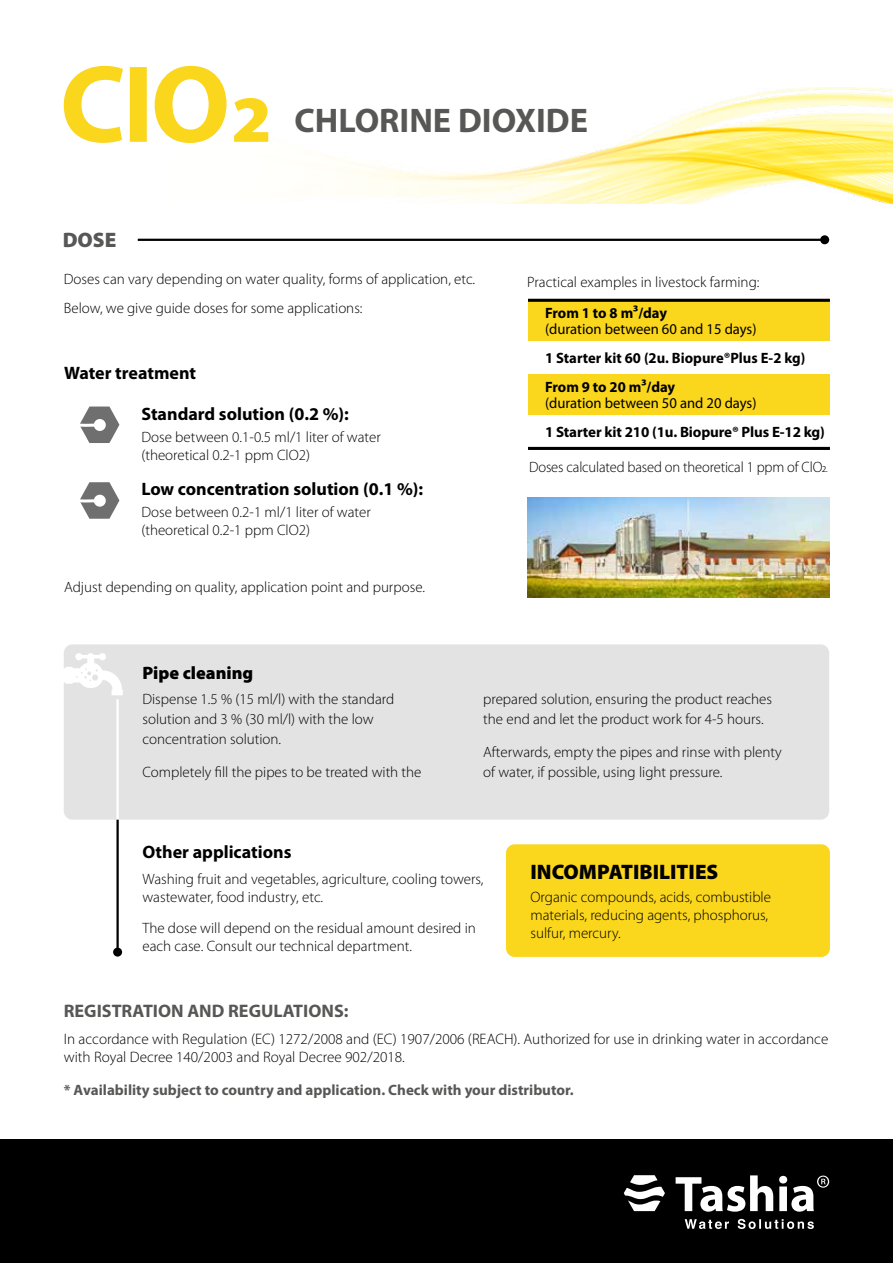
<style>
.page{position:relative;width:893px;height:1263px;background:#fff}
.page>*{position:absolute;margin:0;border:0;box-sizing:border-box;transform-origin:0 0}
.t1{font:700 34.2px "Myriad Pro";color:#575756}
.t2{font:900 21px "Myriad Pro";color:#000}
.t3{font:900 21px "Myriad Pro";color:#575756}
.t4{font:700 18.15px "Myriad Pro";color:#575756}
.t5{font:700 18px "Myriad Pro";color:#000}
.t6{font:900 18px "Myriad Pro";color:#000}
.t7{font:300 15.15px/18.1px "Myriad Pro";color:#000}
.t8{font:300 15px/18px "Myriad Pro";color:#000}
.t9{font:700 15px/28.8px "Myriad Pro";letter-spacing:-.005em;color:#000}
.t10{font:700 15px "Myriad Pro";color:#575756}
.t11{font:15px "Myriad Pro";color:#000}
</style>
<div class="page">
<div style="left:0;top:1140px;width:893px;height:123px;background:#000"></div>
<img style="left:268px;top:87px;width:625px;height:116px">
<svg style="left:64px;top:66px;width:204px;height:77px"></svg>
<svg style="left:685px;top:1219px;width:129px;height:10px"></svg>
<svg style="left:676px;top:1175px;width:153px;height:37px"></svg>
<svg style="left:624px;top:1175px;width:41px;height:36px"></svg>
<div style="left:64px;top:644px;width:765px;height:176px;background:#e3e3e3;border-radius:9px"></div>
<svg style="left:64px;top:653px;width:59px;height:167px"></svg>
<hr style="left:116px;top:699px;width:3px;height:121px;background:#fff">
<hr style="left:116px;top:820px;width:3px;height:132px;background:#000">
<div style="left:113px;top:947px;width:9px;height:9px;background:#000;border-radius:50%"></div>
<div style="left:506px;top:844px;width:324px;height:113px;background:#fad61c;border-radius:9px"></div>
<svg style="left:80px;top:406px;width:39px;height:37px"></svg>
<div style="left:94px;top:419px;width:12px;height:12px;background:#fff;border-radius:50%"></div>
<svg style="left:80px;top:482px;width:39px;height:37px"></svg>
<div style="left:94px;top:495px;width:12px;height:12px;background:#fff;border-radius:50%"></div>
<hr style="left:138px;top:239px;width:687px;height:2px;background:#000">
<div style="left:820px;top:235px;width:9px;height:9px;background:#000;border-radius:50%"></div>
<div style="left:528px;top:300px;width:302px;height:40px;background:#fad61c"></div>
<div style="left:528px;top:374px;width:302px;height:40px;background:#fad61c"></div>
<hr style="left:528px;top:299px;width:302px;height:3px;background:#000">
<hr style="left:528px;top:447px;width:302px;height:3px;background:#000">
<img style="left:528px;top:497px;width:301px;height:100px">
<h2 class="t3" style="left:63px;top:226px;width:55px">DOSE</h2>
<h1 class="t1" style="left:295px;top:101px;width:295px">CHLORINE DIOXIDE</h1>
<p class="t8" style="left:64px;top:265px;width:413px;line-height:28.8px">Doses can vary depending on water quality, forms of application, etc.<br>Below, we give guide doses for some applications:</p>
<p class="t5" style="left:64px;top:363px;width:133px">Water treatment</p>
<p class="t5" style="left:141px;top:404px;width:209px">Standard solution (0.2 %):</p>
<p class="t8" style="left:141px;top:428px;width:241px">Dose between 0.1-0.5 ml/1 liter of water (theoretical 0.2-1 ppm ClO2)</p>
<p class="t5" style="left:141px;top:478px;width:283px">Low concentration solution (0.1 %):</p>
<p class="t8" style="left:141px;top:503px;width:231px">Dose between 0.2-1 ml/1 liter of water (theoretical 0.2-1 ppm ClO2)</p>
<p class="t8" style="left:64px;top:578px;width:362px">Adjust depending on quality, application point and purpose.</p>
<p class="t8" style="left:527px;top:272px;width:234px">Practical examples in livestock farming:</p>
<p class="t9" style="left:545px;top:298px;width:124px">From 1 to 8 m³/day</p>
<p class="t11" style="left:545px;top:320px;width:213px">(duration between 60 and 15 days)</p>
<p class="t9" style="left:545px;top:344px;width:262px">1 Starter kit 60 (2u. Biopure®Plus E-2 kg)<br>From 9 to 20 m³/day</p>
<p class="t11" style="left:545px;top:394px;width:213px">(duration between 50 and 20 days)</p>
<p class="t9" style="left:545px;top:418px;width:281px">1 Starter kit 210 (1u. Biopure® Plus E-12 kg)</p>
<p class="t8" style="left:529px;top:458px;width:300px">Doses calculated based on theoretical 1 ppm of ClO2.</p>
<p class="t6" style="left:142px;top:661px;width:112px">Pipe cleaning</p>
<p class="t8" style="left:142px;top:688px;width:253px;line-height:20.2px">Dispense 1.5 % (15 ml/l) with the standard solution and 3 % (30 ml/l) with the low concentration solution.</p>
<p class="t8" style="left:142px;top:763px;width:281px">Completely fill the pipes to be treated with the</p>
<p class="t8" style="left:483px;top:688px;width:290px;line-height:20.2px">prepared solution, ensuring the product reaches the end and let the product work for 4-5 hours.</p>
<p class="t8" style="left:483px;top:742px;width:300px;line-height:20.2px">Afterwards, empty the pipes and rinse with plenty of water, if possible, using light pressure.</p>
<p class="t5" style="left:142px;top:842px;width:151px">Other applications</p>
<p class="t8" style="left:142px;top:870px;width:343px">Washing fruit and vegetables, agriculture, cooling towers, wastewater, food industry, etc.</p>
<p class="t8" style="left:142px;top:919px;width:335px">The dose will depend on the residual amount desired in each case. Consult our technical department.</p>
<h2 class="t2" style="left:530px;top:858px;width:189px">INCOMPATIBILITIES</h2>
<p class="t8" style="left:530px;top:887px;width:242px">Organic compounds, acids, combustible materials, reducing agents, phosphorus, sulfur, mercury.</p>
<p class="t4" style="left:64px;top:1001px;width:286px">REGISTRATION AND REGULATIONS:</p>
<p class="t7" style="left:64px;top:1029px;width:766px">In accordance with Regulation (EC) 1272/2008 and (EC) 1907/2006 (REACH). Authorized for use in drinking water in accordance with Royal Decree 140/2003 and Royal Decree 902/2018.</p>
<p class="t10" style="left:64px;top:1081px;width:511px">* Availability subject to country and application. Check with your distributor.</p>
</div>
